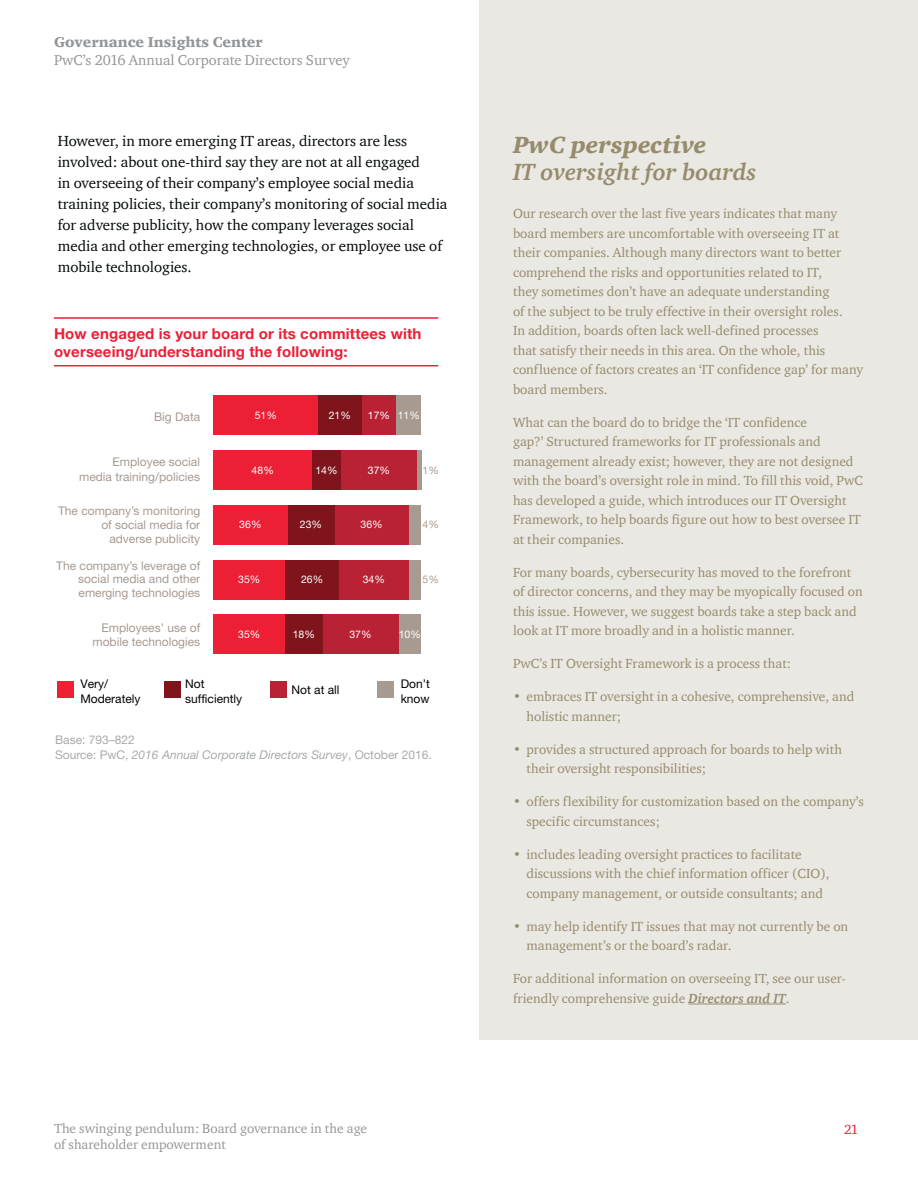
<style>
.page{position:relative;width:918px;height:1188px;background:#fff}
.page>*{position:absolute;margin:0;border:0;box-sizing:border-box;transform-origin:0 0}
.t1{font:italic 700 24px "ITC Charter Com";color:#968c6d}
.t2{font:italic 900 24px "ITC Charter Com";color:#968c6d}
.t3{font:15px/21px "ITC Charter Com";color:#040809}
.t4{font:700 15px/18px "Helvetica Neue";letter-spacing:.01em;color:#ec1f35}
.t5{font:14.7px "ITC Charter Com";color:#939698}
.t6{font:900 14.7px "ITC Charter Com";color:#939698}
.t7{font:13.5px/19.5px "ITC Charter Com";color:#968c6d}
.t8{font:13.5px/16.2px "ITC Charter Com";color:#939698}
.t9{font:13.5px "ITC Charter Com";color:#ec1f35}
.t10{font:12px/13.5px "Helvetica Neue";color:#a79a91;text-align:right}
.t11{font:12px/15px "Helvetica Neue";color:#a8aaac}
.t12{font:12px/14.4px "Helvetica Neue";color:#010202}
.t13{font:10.5px "Helvetica Neue";color:#fff}
.t14{font:10.5px "Helvetica Neue";color:#a79a91}
.s1{font-style:italic}
.s2{font-weight:700;font-style:italic}
</style>
<div class="page">
<div style="left:480px;top:0;width:438px;height:1040px;background:#eae8e2"></div>
<hr style="left:688px;top:1004px;width:98px;height:1px;background:#968c6d">
<hr style="left:54px;top:317px;width:384px;height:2px;background:#ec1f35">
<hr style="left:54px;top:365px;width:384px;height:1px;background:#ec1f35">
<div style="left:57px;top:682px;width:17px;height:16px;background:#ec1f35"></div>
<div style="left:164px;top:682px;width:16px;height:16px;background:#7f141c"></div>
<div style="left:271px;top:682px;width:16px;height:16px;background:#b92234"></div>
<div style="left:377px;top:682px;width:17px;height:16px;background:#a79a91"></div>
<div style="left:396px;top:395px;width:25px;height:40px;background:#a79a91"></div>
<hr style="left:417px;top:450px;width:4px;height:39px;background:#a79a91">
<div style="left:409px;top:505px;width:12px;height:39px;background:#a79a91"></div>
<div style="left:409px;top:560px;width:12px;height:39px;background:#a79a91"></div>
<div style="left:398px;top:615px;width:23px;height:39px;background:#a79a91"></div>
<div style="left:361px;top:395px;width:35px;height:40px;background:#b92234"></div>
<div style="left:341px;top:450px;width:76px;height:39px;background:#b92234"></div>
<div style="left:335px;top:505px;width:74px;height:39px;background:#b92234"></div>
<div style="left:339px;top:560px;width:70px;height:39px;background:#b92234"></div>
<div style="left:322px;top:615px;width:76px;height:39px;background:#b92234"></div>
<div style="left:318px;top:395px;width:43px;height:40px;background:#7f141c"></div>
<div style="left:312px;top:450px;width:29px;height:39px;background:#7f141c"></div>
<div style="left:287px;top:505px;width:48px;height:39px;background:#7f141c"></div>
<div style="left:285px;top:560px;width:54px;height:39px;background:#7f141c"></div>
<div style="left:285px;top:615px;width:37px;height:39px;background:#7f141c"></div>
<div style="left:213px;top:395px;width:105px;height:40px;background:#ec1f35"></div>
<div style="left:213px;top:450px;width:99px;height:39px;background:#ec1f35"></div>
<div style="left:213px;top:505px;width:74px;height:39px;background:#ec1f35"></div>
<div style="left:213px;top:560px;width:72px;height:39px;background:#ec1f35"></div>
<div style="left:213px;top:615px;width:72px;height:39px;background:#ec1f35"></div>
<p class="t6" style="left:54px;top:33px;width:210px">Governance Insights Center</p>
<p class="t5" style="left:54px;top:51px;width:297px">PwC’s 2016 Annual Corporate Directors Survey</p>
<p class="t3" style="left:58px;top:130px;width:391px">However, in more emerging IT areas, directors are less involved: about one-third say they are not at all engaged<br>in overseeing of their company’s employee social media training policies, their company’s monitoring of social media for adverse publicity, how the company leverages social media and other emerging technologies, or employee use of mobile technologies.</p>
<p class="t4" style="left:54px;top:326px;width:369px">How engaged is your board or its committees with overseeing/understanding the following:</p>
<p class="t10" style="left:154px;top:411px;width:48px">Big Data</p>
<p class="t10" style="left:79px;top:456px;width:122px;line-height:14.4px">Employee social media training/policies</p>
<p class="t10" style="left:58px;top:504px;width:144px;line-height:14.4px">The company’s monitoring of social media for adverse publicity</p>
<p class="t10" style="left:78px;top:560px;width:124px;text-align:justify;text-indent:-22px">The company’s leverage of social media and other emerging technologies</p>
<p class="t10" style="left:92px;top:622px;width:109px">Employees’ use of mobile technologies</p>
<p class="t13" style="left:255px;top:412px;width:24px">51%</p>
<p class="t13" style="left:252px;top:466px;width:24px">48%</p>
<p class="t13" style="left:329px;top:412px;width:24px">21%</p>
<p class="t13" style="left:368px;top:412px;width:24px">17%</p>
<p class="t13" style="left:398px;top:412px;width:24px">11%</p>
<p class="t13" style="left:315px;top:466px;width:24px">14%</p>
<p class="t13" style="left:368px;top:466px;width:24px">37%</p>
<p class="t14" style="left:423px;top:466px;width:18px">1%</p>
<p class="t13" style="left:239px;top:521px;width:24px">36%</p>
<p class="t13" style="left:300px;top:521px;width:24px">23%</p>
<p class="t13" style="left:361px;top:521px;width:24px">36%</p>
<p class="t14" style="left:423px;top:521px;width:18px">4%</p>
<p class="t13" style="left:238px;top:576px;width:24px">35%</p>
<p class="t13" style="left:301px;top:576px;width:24px">26%</p>
<p class="t13" style="left:363px;top:576px;width:24px">34%</p>
<p class="t14" style="left:423px;top:576px;width:18px">5%</p>
<p class="t13" style="left:238px;top:630px;width:24px">35%</p>
<p class="t13" style="left:293px;top:630px;width:24px">18%</p>
<p class="t13" style="left:349px;top:630px;width:24px">37%</p>
<p class="t13" style="left:399px;top:630px;width:24px">10%</p>
<p class="t12" style="left:80px;top:678px;width:62px">Very/<br>Moderately</p>
<p class="t12" style="left:185px;top:678px;width:59px">Not sufficiently</p>
<p class="t12" style="left:292px;top:684px;width:49px">Not at all</p>
<p class="t12" style="left:401px;top:678px;width:31px">Don’t know</p>
<p class="t11" style="left:55px;top:733px;width:378px">Base: 793–822<br>Source: PwC, <span class="s1">2016 Annual Corporate Directors Survey</span>, October 2016.</p>
<h1 class="t2" style="left:513px;top:130px;width:195px">PwC perspective</h1>
<h1 class="t1" style="left:513px;top:157px;width:245px">IT oversight for boards</h1>
<p class="t7" style="left:513px;top:204px;width:352px">Our research over the last five years indicates that many board members are uncomfortable with overseeing IT at their companies. Although many directors want to better comprehend the risks and opportunities related to IT,<br>they sometimes don’t have an adequate understanding<br>of the subject to be truly effective in their oversight roles.<br>In addition, boards often lack well-defined processes<br>that satisfy their needs in this area. On the whole, this confluence of factors creates an ‘IT confidence gap’ for many board members.</p>
<p class="t7" style="left:513px;top:412px;width:352px">What can the board do to bridge the ‘IT confidence<br>gap?’ Structured frameworks for IT professionals and management already exist; however, they are not designed with the board’s oversight role in mind. To fill this void, PwC has developed a guide, which introduces our IT Oversight Framework, to help boards figure out how to best oversee IT at their companies.</p>
<p class="t7" style="left:513px;top:562px;width:351px">For many boards, cybersecurity has moved to the forefront of director concerns, and they may be myopically focused on this issue. However, we suggest boards take a step back and look at IT more broadly and in a holistic manner.</p>
<p class="t7" style="left:513px;top:654px;width:280px">PwC’s IT Oversight Framework is a process that:</p>
<p class="t7" style="left:527px;top:687px;width:329px;text-indent:-14px">• embraces IT oversight in a cohesive, comprehensive, and holistic manner;</p>
<p class="t7" style="left:527px;top:739px;width:317px;text-indent:-14px">• provides a structured approach for boards to help with their oversight responsibilities;</p>
<p class="t7" style="left:527px;top:792px;width:339px;text-indent:-14px">• offers flexibility for customization based on the company’s specific circumstances;</p>
<p class="t7" style="left:527px;top:844px;width:305px;text-indent:-14px">• includes leading oversight practices to facilitate discussions with the chief information officer (CIO), company management, or outside consultants; and</p>
<p class="t7" style="left:527px;top:916px;width:323px;text-indent:-14px">• may help identify IT issues that may not currently be on management’s or the board’s radar.</p>
<p class="t7" style="left:513px;top:969px;width:334px">For additional information on overseeing IT, see our user&shy;friendly comprehensive guide <span class="s2">Directors and IT</span>.</p>
<p class="t8" style="left:54px;top:1120px;width:315px">The swinging pendulum: Board governance in the age of shareholder empowerment</p>
<p class="t9" style="left:844px;top:1121px;width:16px">21</p>
</div>
